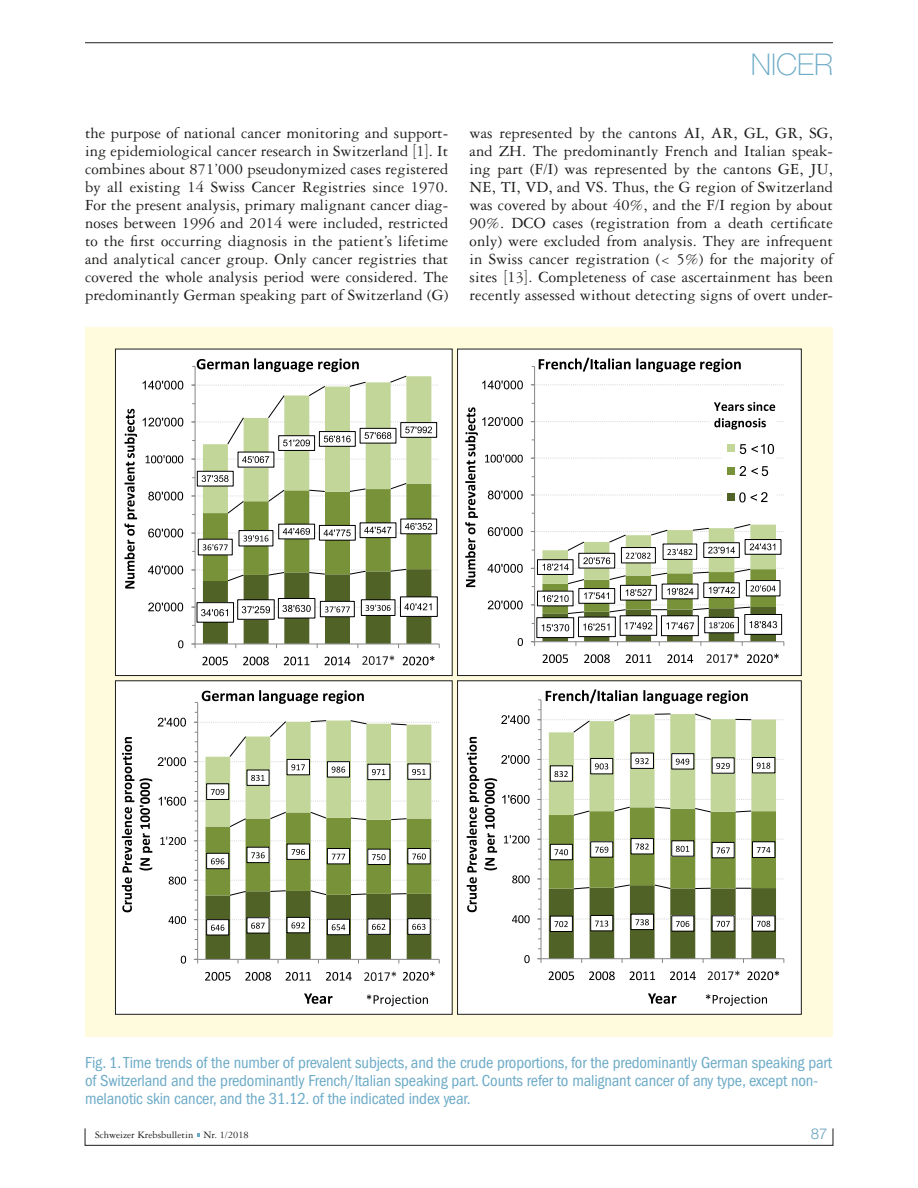
<style>
.page{position:relative;width:918px;height:1188px;background:#fff}
.page>*{position:absolute;margin:0;border:0;box-sizing:border-box;transform-origin:0 0}
.t1{font:100 30px "Helvetica Neue LT Std";color:#6caac7}
._04c_testo_inglese{font:16.5px/18px "Garamond 3 LT Std";letter-spacing:.005em;color:#1d1d1b;text-align:justify}
._10_didascalia{font:condensed 16.5px/18px "ITC Franklin Gothic Std";letter-spacing:-.01em;color:#6caac7}
.t2{font:300 15px "Helvetica Neue LT Std";color:#67a2bd}
.t3{font:10.5px "Garamond 3 LT Std";color:#1d1d1b}
.s1{font-family:"Helvetica Neue LT Std";font-weight:100}
</style>
<div class="page">
<div style="left:85px;top:1128px;width:748px;height:18px;border:1px solid #1d1d1b"></div>
<hr style="left:85px;top:42px;width:748px;height:1px;background:#1d1d1b">
<div style="left:85px;top:327px;width:748px;height:710px;background:#fffbdc"></div>
<div style="left:115px;top:349px;width:337px;height:327px;background:#fff"></div>
<div style="left:115px;top:349px;width:337px;height:327px;border:1px solid #1d1d1b"></div>
<svg style="left:178px;top:640px;width:5px;height:8px"></svg>
<svg style="left:148px;top:602px;width:36px;height:10px"></svg>
<svg style="left:148px;top:603px;width:35px;height:8px"></svg>
<svg style="left:151px;top:565px;width:33px;height:10px"></svg>
<svg style="left:148px;top:566px;width:35px;height:8px"></svg>
<svg style="left:150px;top:528px;width:34px;height:10px"></svg>
<svg style="left:148px;top:529px;width:35px;height:8px"></svg>
<svg style="left:149px;top:491px;width:35px;height:10px"></svg>
<svg style="left:148px;top:492px;width:35px;height:8px"></svg>
<svg style="left:146px;top:455px;width:37px;height:8px"></svg>
<svg style="left:142px;top:417px;width:42px;height:8px"></svg>
<svg style="left:143px;top:418px;width:40px;height:9px"></svg>
<svg style="left:143px;top:381px;width:40px;height:9px"></svg>
<svg style="left:202px;top:657px;width:148px;height:8px"></svg>
<svg style="left:403px;top:656px;width:32px;height:9px"></svg>
<svg style="left:124px;top:409px;width:13px;height:180px"></svg>
<svg style="left:191px;top:358px;width:249px;height:290px"></svg>
<div style="left:115px;top:681px;width:337px;height:333px;background:#fff"></div>
<hr style="left:197px;top:702px;width:1px;height:257px;background:#868686">
<svg style="left:194px;top:720px;width:246px;height:244px"></svg>
<svg style="left:181px;top:956px;width:5px;height:8px"></svg>
<svg style="left:168px;top:916px;width:18px;height:8px"></svg>
<svg style="left:169px;top:877px;width:17px;height:8px"></svg>
<svg style="left:160px;top:837px;width:26px;height:8px"></svg>
<svg style="left:159px;top:797px;width:27px;height:9px"></svg>
<svg style="left:158px;top:757px;width:28px;height:9px"></svg>
<svg style="left:158px;top:718px;width:28px;height:9px"></svg>
<svg style="left:205px;top:972px;width:147px;height:9px"></svg>
<svg style="left:403px;top:971px;width:32px;height:10px"></svg>
<svg style="left:122px;top:737px;width:12px;height:175px"></svg>
<svg style="left:140px;top:778px;width:12px;height:93px"></svg>
<svg style="left:304px;top:993px;width:29px;height:11px"></svg>
<svg style="left:367px;top:994px;width:61px;height:12px"></svg>
<svg style="left:195px;top:690px;width:169px;height:14px"></svg>
<div style="left:458px;top:349px;width:343px;height:327px;background:#fff"></div>
<div style="left:457px;top:349px;width:345px;height:327px;border:1px solid #1d1d1b"></div>
<hr style="left:534px;top:367px;width:1px;height:275px;background:#868686">
<svg style="left:531px;top:384px;width:253px;height:2px"></svg>
<svg style="left:531px;top:523px;width:253px;height:123px"></svg>
<svg style="left:518px;top:638px;width:5px;height:8px"></svg>
<svg style="left:488px;top:600px;width:34px;height:10px"></svg>
<svg style="left:488px;top:601px;width:35px;height:8px"></svg>
<svg style="left:482px;top:380px;width:41px;height:9px"></svg>
<svg style="left:543px;top:654px;width:150px;height:9px"></svg>
<svg style="left:747px;top:654px;width:32px;height:9px"></svg>
<svg style="left:465px;top:407px;width:58px;height:180px"></svg>
<svg style="left:531px;top:439px;width:253px;height:20px"></svg>
<div style="left:727px;top:467px;width:8px;height:7px;background:#78923a"></div>
<svg style="left:740px;top:466px;width:28px;height:10px"></svg>
<svg style="left:532px;top:358px;width:209px;height:14px"></svg>
<svg style="left:714px;top:402px;width:61px;height:9px"></svg>
<svg style="left:531px;top:418px;width:253px;height:12px"></svg>
<div style="left:458px;top:681px;width:343px;height:333px;background:#fff"></div>
<div style="left:457px;top:681px;width:345px;height:333px;border:1px solid #1d1d1b"></div>
<svg style="left:524px;top:955px;width:6px;height:8px"></svg>
<svg style="left:501px;top:715px;width:29px;height:9px"></svg>
<svg style="left:549px;top:971px;width:147px;height:9px"></svg>
<svg style="left:747px;top:971px;width:32px;height:9px"></svg>
<svg style="left:467px;top:737px;width:63px;height:186px"></svg>
<svg style="left:648px;top:993px;width:28px;height:11px"></svg>
<svg style="left:706px;top:994px;width:61px;height:12px"></svg>
<svg style="left:537px;top:689px;width:247px;height:274px"></svg>
<svg style="left:531px;top:492px;width:253px;height:11px"></svg>
<svg style="left:707px;top:654px;width:31px;height:9px"></svg>
<svg style="left:708px;top:971px;width:32px;height:9px"></svg>
<svg style="left:364px;top:972px;width:32px;height:9px"></svg>
<svg style="left:362px;top:656px;width:32px;height:9px"></svg>
<p class="t1" style="left:751px;top:48px;width:84px">NICER</p>
<p class="_04c_testo_inglese" style="left:85px;top:124px;width:365px">the purpose of national cancer monitoring and support&shy;ing epidemiological cancer research in Switzerland <span class="s1">[</span>1<span class="s1">]</span>. It combines about 871’000 pseudonymized cases registered by all existing 14 Swiss Cancer Registries since 1970.<br>For the present analysis, primary malignant cancer diag&shy;noses between 1996 and 2014 were included, restricted to the first occurring diagnosis in the patient’s lifetime and analytical cancer group. Only cancer registries that covered the whole analysis period were considered. The predominantly German speaking part of Switzerland (G)</p>
<p class="_04c_testo_inglese" style="left:470px;top:124px;width:365px">was represented by the cantons AI, AR, GL, GR, SG, and ZH. The predominantly French and Italian speak&shy;ing part (F/I) was represented by the cantons GE, JU, NE, TI, VD, and VS. Thus, the G region of Switzerland was covered by about 40%, and the F/I region by about 90%. DCO cases (registration from a death certificate only) were excluded from analysis. They are infrequent in Swiss cancer registration (&lt; 5%) for the majority of sites <span class="s1">[</span>13<span class="s1">]</span>. Completeness of case ascertainment has been recently assessed without detecting signs of overt under-</p>
<p class="_10_didascalia" style="left:85px;top:1053px;width:749px">Fig. 1. Time trends of the number of prevalent subjects, and the crude proportions, for the predominantly German speaking part of Switzerland and the predominantly French/Italian speaking part. Counts refer to malignant cancer of any type, except non&shy;melanotic skin cancer, and the 31.12. of the indicated index year.</p>
<p class="t3" style="left:95px;top:1130px;width:155px">Schweizer Krebsbulletin Nr. 1/2018</p>
<p class="t2" style="left:811px;top:1125px;width:18px">87</p>
</div>
